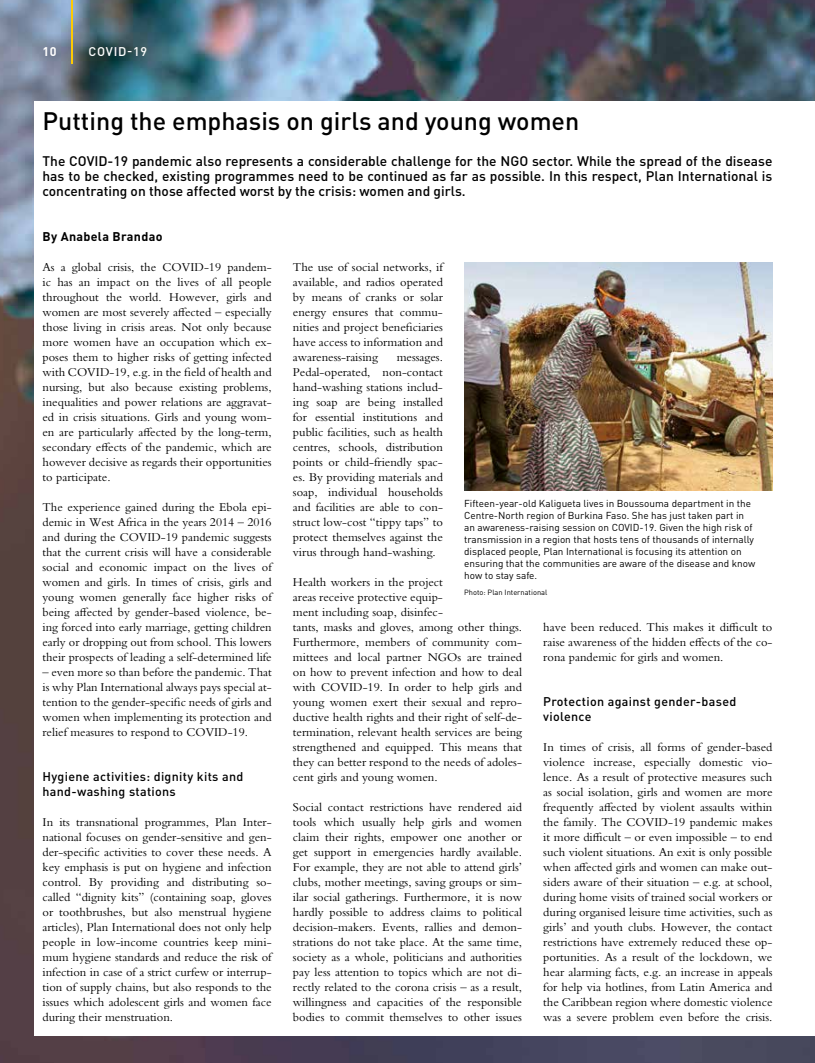
<style>
.page{position:relative;width:815px;height:1063px;background:#fff}
.page>*{position:absolute;margin:0;border:0;box-sizing:border-box;transform-origin:0 0}
.t1{font:500 25px "DIN Pro";color:#000}
.t2{font:500 13.75px/15px "DIN Pro";color:#000;text-align:justify}
.t3{font:12.5px/15px "Bembo Std";color:#000;text-align:justify}
.t4{font:500 12.5px/15px "DIN Pro";letter-spacing:.025em;color:#000}
.t5{font:700 12.5px "DIN Pro";letter-spacing:.025em;color:#000}
.t6{font:500 12.5px "DIN Pro";letter-spacing:.06em;color:#fff}
.t7{font:700 12.5px "DIN Pro";color:#fff}
.t8{font:10px/12px "DIN Pro";color:#000}
.t9{font:7.5px "DIN Pro";color:#000}
</style>
<div class="page">
<img style="left:0;top:0;width:815px;height:1063px">
<div style="left:35px;top:101px;width:780px;height:935px;background:#fff"></div>
<hr style="left:71px;top:0;width:2px;height:64px;background:#feca03">
<img style="left:464px;top:262px;width:308px;height:229px">
<p class="t7" style="left:43px;top:43px;width:16px">10</p>
<p class="t6" style="left:89px;top:43px;width:60px">COVID-19</p>
<h1 class="t1" style="left:43px;top:104px;width:538px">Putting the emphasis on girls and young women</h1>
<p class="t2" style="left:43px;top:153px;width:731px">The COVID-19 pandemic also represents a considerable challenge for the NGO sector. While the spread of the disease has to be checked, existing programmes need to be continued as far as possible. In this respect, Plan International is concentrating on those affected worst by the crisis: women and girls.</p>
<p class="t5" style="left:43px;top:228px;width:122px">By Anabela Brandao</p>
<p class="t3" style="left:43px;top:260px;width:231px">As a global crisis, the COVID-19 pandem&shy;ic has an impact on the lives of all people throughout the world. However, girls and women are most severely affected – especially those living in crisis areas. Not only because more women have an occupation which ex&shy;poses them to higher risks of getting infected with COVID-19, e.g. in the field of health and nursing, but also because existing problems, inequalities and power relations are aggravat&shy;ed in crisis situations. Girls and young wom&shy;en are particularly affected by the long-term, secondary effects of the pandemic, which are however decisive as regards their opportunities to participate.</p>
<p class="t3" style="left:43px;top:500px;width:231px">The experience gained during the Ebola epi&shy;demic in West Africa in the years 2014 – 2016 and during the COVID-19 pandemic suggests that the current crisis will have a considerable social and economic impact on the lives of women and girls. In times of crisis, girls and young women generally face higher risks of being affected by gender-based violence, be&shy;ing forced into early marriage, getting children early or dropping out from school. This lowers their prospects of leading a self-determined life</p>
<p class="t3" style="left:43px;top:665px;width:231px">– even more so than before the pandemic. That is why Plan International always pays special at&shy;tention to the gender-specific needs of girls and women when implementing its protection and relief measures to respond to COVID-19.</p>
<p class="t4" style="left:43px;top:769px;width:202px">Hygiene activities: dignity kits and hand-washing stations</p>
<p class="t3" style="left:43px;top:815px;width:231px">In its transnational programmes, Plan Inter&shy;national focuses on gender-sensitive and gen&shy;der-specific activities to cover these needs. A key emphasis is put on hygiene and infection control. By providing and distributing so&shy;called “dignity kits” (containing soap, gloves or toothbrushes, but also menstrual hygiene articles), Plan International does not only help people in low-income countries keep mini&shy;mum hygiene standards and reduce the risk of infection in case of a strict curfew or interrup&shy;tion of supply chains, but also responds to the issues which adolescent girls and women face during their menstruation.</p>
<p class="t3" style="left:293px;top:260px;width:152px">The use of social networks, if available, and radios operated by means of cranks or solar energy ensures that commu&shy;nities and project beneficiaries have access to information and awareness-raising</p>
<p class="t3" style="left:293px;top:350px;width:152px;text-indent:104px">messages.<br>Pedal-operated, non-contact hand-washing stations includ&shy;ing soap are being installed for essential institutions and public facilities, such as health centres, schools, distribution points or child-friendly spac&shy;es. By providing materials and soap, individual households and facilities are able to con&shy;struct low-cost “tippy taps” to protect themselves against the virus through hand-washing.</p>
<p class="t3" style="left:293px;top:575px;width:231px;text-align:left">Health workers in the project<br>areas receive protective equip-<br>ment including soap, disinfec-<br>tants, masks and gloves, among other things.<br>Furthermore, members of community com&shy;mittees and local partner NGOs are trained on how to prevent infection and how to deal with COVID-19. In order to help girls and young women exert their sexual and repro&shy;ductive health rights and their right of self-de&shy;termination, relevant health services are being strengthened and equipped. This means that they can better respond to the needs of adoles&shy;cent girls and young women.</p>
<p class="t3" style="left:293px;top:800px;width:231px">Social contact restrictions have rendered aid tools which usually help girls and women claim their rights, empower one another or get support in emergencies hardly available.<br>For example, they are not able to attend girls’ clubs, mother meetings, saving groups or sim&shy;ilar social gatherings. Furthermore, it is now hardly possible to address claims to political decision-makers. Events, rallies and demon&shy;strations do not take place. At the same time, society as a whole, politicians and authorities pay less attention to topics which are not di&shy;rectly related to the corona crisis – as a result, willingness and capacities of the responsible bodies to commit themselves to other issues</p>
<p class="t8" style="left:464px;top:497px;width:293px">Fifteen-year-old Kaligueta lives in Boussouma department in the Centre-North region of Burkina Faso. She has just taken part in an awareness-raising session on COVID-19. Given the high risk of transmission in a region that hosts tens of thousands of internally displaced people, Plan International is focusing its attention on ensuring that the communities are aware of the disease and know how to stay safe.</p>
<p class="t9" style="left:464px;top:587px;width:85px">Photo: Plan International</p>
<p class="t3" style="left:543px;top:620px;width:231px">have been reduced. This makes it difficult to raise awareness of the hidden effects of the co&shy;rona pandemic for girls and women.</p>
<p class="t4" style="left:543px;top:694px;width:194px">Protection against gender-based violence</p>
<p class="t3" style="left:543px;top:740px;width:231px">In times of crisis, all forms of gender-based violence increase, especially domestic vio&shy;lence. As a result of protective measures such as social isolation, girls and women are more frequently affected by violent assaults within the family. The COVID-19 pandemic makes it more difficult – or even impossible – to end such violent situations. An exit is only possible when affected girls and women can make out&shy;siders aware of their situation – e.g. at school, during home visits of trained social workers or during organised leisure time activities, such as girls’ and youth clubs. However, the contact restrictions have extremely reduced these op&shy;portunities. As a result of the lockdown, we hear alarming facts, e.g. an increase in appeals for help via hotlines, from Latin America and the Caribbean region where domestic violence was a severe problem even before the crisis.</p>
</div>
